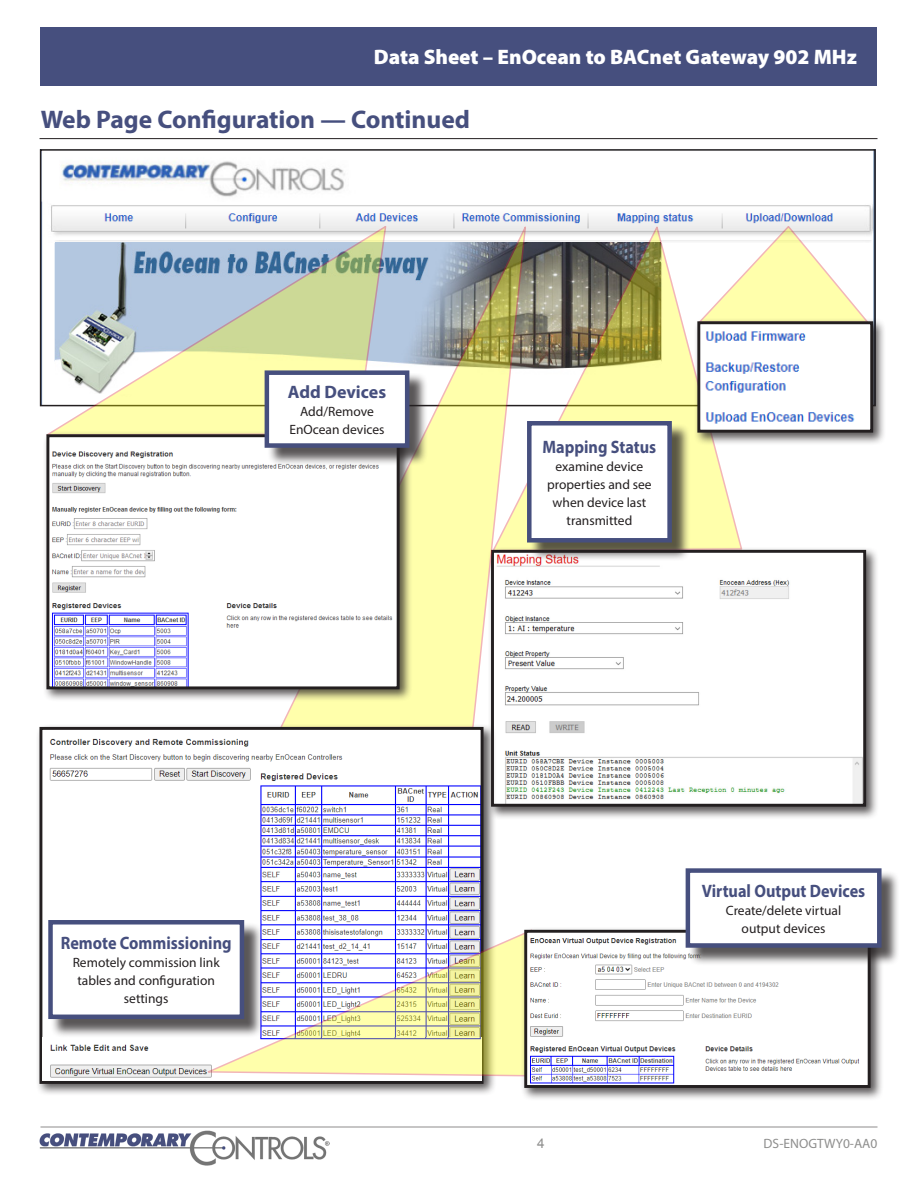
<style>
.page{position:relative;width:918px;height:1188px;background:#fff}
.page>*{position:absolute;margin:0;border:0;box-sizing:border-box;transform-origin:0 0}
.t1{font:700 25.5px "Myriad Pro";color:#464f7e}
.t2{font:900 21px "Myriad Pro";color:#fff}
.t3{font:700 18px "Myriad Pro";color:#464f7e;scale:.9 1}
.t4{font:700 18px "Myriad Pro";color:#464f7e}
.t5{font:13.5px/18px "Myriad Pro";color:#231f20;text-align:center}
.t6{font:13.5px "Myriad Pro";color:#8e8e8d}
.t7{font:13.5px "Arial";color:#8e8e8d}
</style>
<div class="page">
<hr style="left:40px;top:1127px;width:838px;height:1px;background:#8e8d8c">
<div style="left:40px;top:27px;width:838px;height:59px;background:#464f7e"></div>
<img style="left:40px;top:1131px;width:290px;height:35px">
<img style="left:61px;top:160px;width:811px;height:81px">
<hr style="left:40px;top:138px;width:838px;height:1px;background:#231f20">
<img style="left:51px;top:203px;width:820px;height:37px">
<svg style="left:45px;top:224px;width:342px;height:207px;background:#ced8c9"></svg>
<svg style="left:528px;top:225px;width:214px;height:322px"></svg>
<div style="left:488px;top:547px;width:391px;height:273px;background:#231f20;opacity:.75"></div>
<img style="left:496px;top:554px;width:366px;height:249px">
<div style="left:491px;top:550px;width:375px;height:257px;border:3px solid #231f20"></div>
<div style="left:529px;top:423px;width:162px;height:138px;background:#231f20;opacity:.75"></div>
<div style="left:529px;top:423px;width:141px;height:117px;background:#fff"></div>
<div style="left:527px;top:421px;width:145px;height:122px;border:4px solid #464f7e"></div>
<svg style="left:697px;top:224px;width:173px;height:94px"></svg>
<div style="left:694px;top:318px;width:192px;height:127px;background:#231f20;opacity:.75"></div>
<img style="left:701px;top:325px;width:168px;height:104px">
<div style="left:697px;top:321px;width:176px;height:112px;border:3px solid #231f20"></div>
<svg style="left:279px;top:225px;width:249px;height:504px;background:#d8dcb3"></svg>
<div style="left:43px;top:431px;width:369px;height:271px;background:#231f20;opacity:.75"></div>
<img style="left:50px;top:438px;width:346px;height:247px">
<div style="left:46px;top:434px;width:354px;height:255px;border:3px solid #231f20"></div>
<div style="left:267px;top:373px;width:161px;height:94px;background:#231f20;opacity:.75"></div>
<div style="left:267px;top:373px;width:140px;height:73px;background:#fff"></div>
<div style="left:265px;top:370px;width:144px;height:78px;border:4px solid #464f7e"></div>
<div style="left:36px;top:724px;width:460px;height:373px;background:#231f20;opacity:.75"></div>
<img style="left:43px;top:731px;width:437px;height:306px">
<div style="left:39px;top:727px;width:445px;height:357px;border:3px solid #231f20"></div>
<img style="left:43px;top:1037px;width:438px;height:44px">
<div style="left:51px;top:922px;width:212px;height:116px;background:#231f20;opacity:.75"></div>
<div style="left:51px;top:922px;width:191px;height:95px;background:#fff"></div>
<div style="left:48px;top:920px;width:196px;height:99px;border:4px solid #464f7e"></div>
<svg style="left:206px;top:928px;width:315px;height:149px"></svg>
<div style="left:521px;top:926px;width:362px;height:175px;background:#231f20;opacity:.75"></div>
<svg style="left:528px;top:934px;width:339px;height:150px"></svg>
<div style="left:524px;top:930px;width:347px;height:158px;border:3px solid #231f20"></div>
<div style="left:688px;top:871px;width:212px;height:95px;background:#231f20;opacity:.75"></div>
<div style="left:688px;top:871px;width:191px;height:74px;background:#fff"></div>
<div style="left:686px;top:868px;width:196px;height:80px;border:4px solid #464f7e"></div>
<h2 class="t2" style="left:374px;top:43px;width:485px">Data Sheet – EnOcean to BACnet Gateway 902 MHz</h2>
<p class="t1" style="left:41px;top:102px;width:431px">Web Page Configuration — Continued</p>
<p class="t4" style="left:288px;top:380px;width:100px">Add Devices</p>
<p class="t5" style="left:289px;top:402px;width:97px">Add/Remove<br>EnOcean devices</p>
<p class="t3" style="left:61px;top:931px;width:191px">Remote Commissioning</p>
<p class="t5" style="left:73px;top:954px;width:149px">Remotely commission link tables and configuration settings</p>
<p class="t3" style="left:543px;top:435px;width:128px">Mapping Status</p>
<p class="t5" style="left:547px;top:457px;width:106px">examine device properties and see when device last transmitted</p>
<p class="t7" style="left:537px;top:1134px;width:9px">4</p>
<p class="t3" style="left:702px;top:879px;width:183px">Virtual Output Devices</p>
<p class="t5" style="left:726px;top:901px;width:117px">Create/delete virtual output devices</p>
<p class="t6" style="left:764px;top:1135px;width:115px">DS-ENOGTWY0-AA0</p>
</div>
